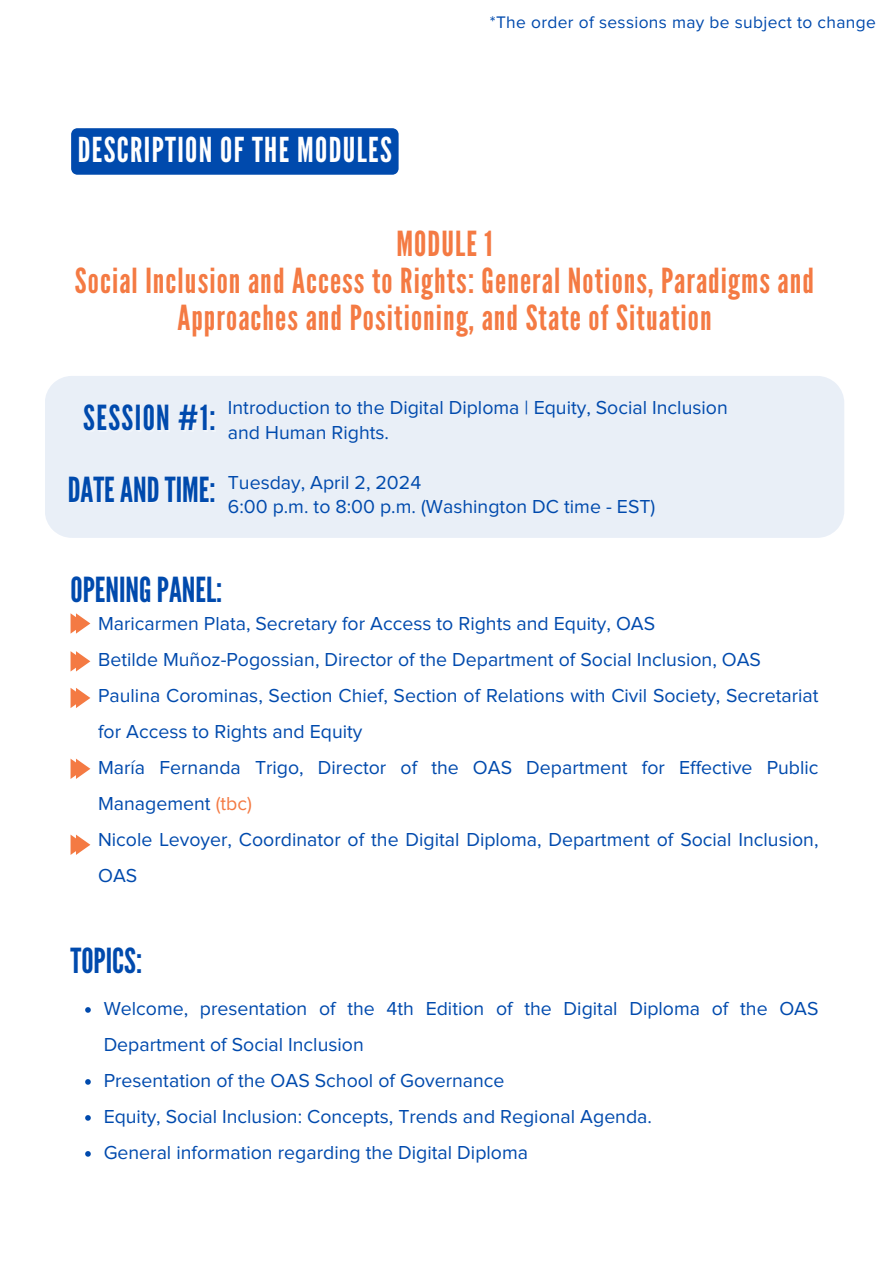
<style>
.page{position:relative;width:893px;height:1264px;background:#fff}
.page>*{position:absolute;margin:0;border:0;box-sizing:border-box;transform-origin:0 0}
.t1{font:34.5px/37px "League Gothic";letter-spacing:.03em;color:#f47a43;text-align:center}
.t2{font:34.5px "League Gothic";color:#004aad}
.t3{font:34.5px "League Gothic";letter-spacing:.04em;color:#004aad}
.t4{font:34.2px "League Gothic";letter-spacing:.04em;color:#fff}
.t5{font:19.5px/36px "Proxima Nova";color:#004aad}
.t6{font:17.25px "Proxima Nova";letter-spacing:.02em;color:#004aad}
.s1{color:#f47a43}
</style>
<div class="page">
<div style="left:45px;top:376px;width:799px;height:162px;background:#e9eff7"></div>
<svg style="left:71px;top:613px;width:19px;height:20px"></svg>
<svg style="left:71px;top:651px;width:19px;height:20px"></svg>
<svg style="left:71px;top:688px;width:19px;height:20px"></svg>
<svg style="left:71px;top:758px;width:19px;height:20px"></svg>
<svg style="left:71px;top:834px;width:19px;height:20px"></svg>
<div style="left:71px;top:128px;width:327px;height:47px;background:#004aad"></div>
<svg style="left:85px;top:1007px;width:6px;height:5px"></svg>
<svg style="left:85px;top:1079px;width:6px;height:5px"></svg>
<svg style="left:85px;top:1115px;width:6px;height:5px"></svg>
<svg style="left:85px;top:1151px;width:6px;height:5px"></svg>
<h2 class="t4" style="left:78px;top:130px;width:315px">DESCRIPTION OF THE MODULES</h2>
<p class="t6" style="left:489px;top:15px;width:387px">*The order of sessions may be subject to change</p>
<h1 class="t1" style="left:75px;top:226px;width:740px">MODULE 1<br>Social Inclusion and Access to Rights: General Notions, Paradigms and<br>Approaches and Positioning, and State of Situation</h1>
<h1 class="t3" style="left:83px;top:398px;width:134px">SESSION #1:</h1>
<h1 class="t2" style="left:68px;top:469px;width:149px">DATEANDTIME:</h1>
<p class="t5" style="left:228px;top:396px;width:501px;line-height:24.8px">Introduction to the Digital Diploma | Equity, Social Inclusion and Human Rights.</p>
<p class="t5" style="left:228px;top:470px;width:429px;line-height:24.8px">Tuesday, April 2, 2024<br>6:00 p.m. to 8:00 p.m. (Washington DC time - EST)</p>
<h1 class="t2" style="left:71px;top:569px;width:153px">OPENINGPANEL:</h1>
<p class="t5" style="left:98px;top:607px;width:721px">Maricarmen Plata, Secretary for Access to Rights and Equity, OAS<br>Betilde Muñoz-Pogossian, Director of the Department of Social Inclusion, OAS Paulina Corominas, Section Chief, Section of Relations with Civil Society, Secretariat for Access to Rights and Equity<br>María Fernanda Trigo, Director of the OAS Department for Effective Public Management <span class="s1">(tbc)<br></span>Nicole Levoyer, Coordinator of the Digital Diploma, Department of Social Inclusion, OAS</p>
<h1 class="t2" style="left:71px;top:940px;width:73px">TOPICS:</h1>
<p class="t5" style="left:104px;top:991px;width:716px">Welcome, presentation of the 4th Edition of the Digital Diploma of the OAS Department of Social Inclusion<br>Presentation of the OAS School of Governance<br>Equity, Social Inclusion: Concepts, Trends and Regional Agenda.<br>General information regarding the Digital Diploma</p>
</div>
